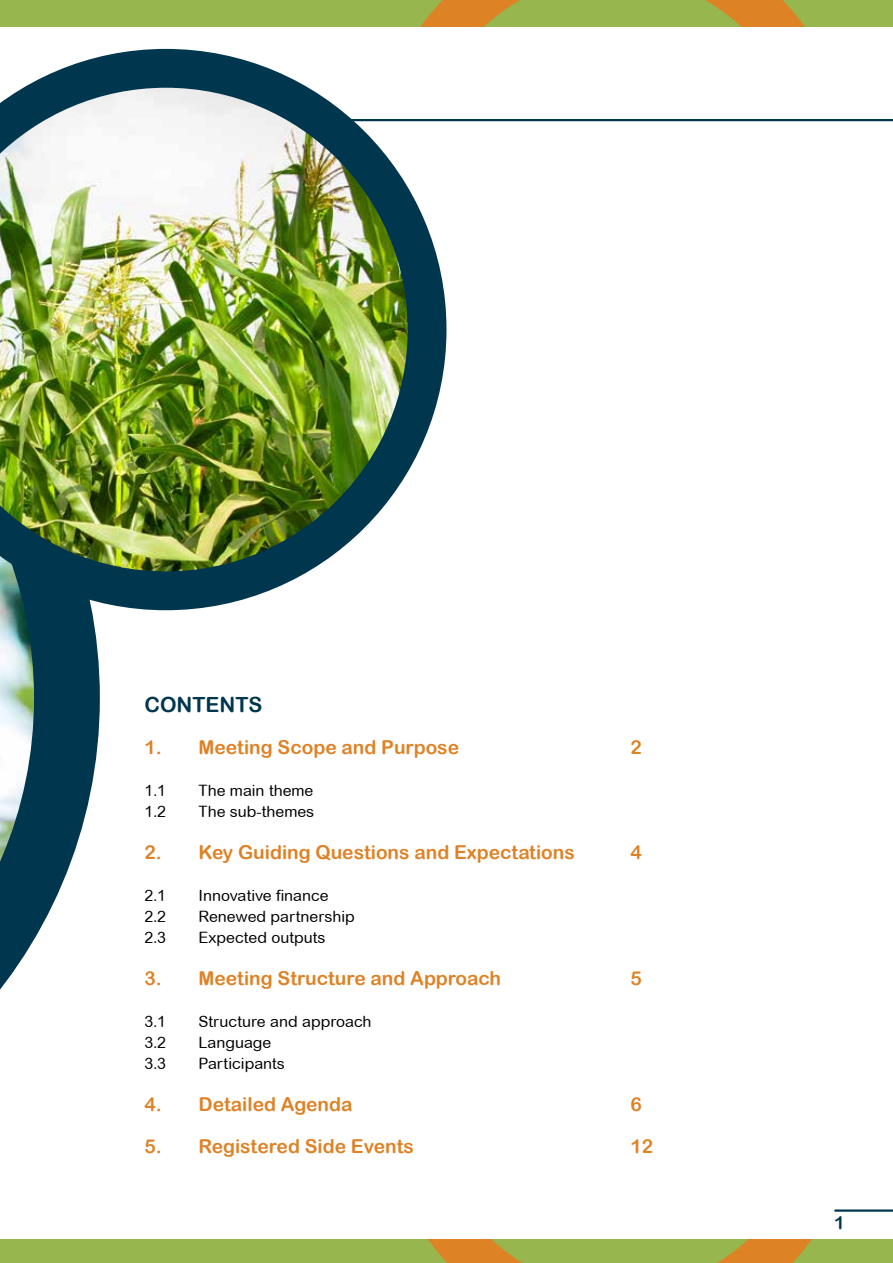
<style>
.page{position:relative;width:893px;height:1263px;background:#fff}
.page>*{position:absolute;margin:0;border:0;box-sizing:border-box;transform-origin:0 0}
.t1{font:20.85px "Arial Rounded MT Bold";color:#00364e}
.t2{font:19.2px "Arial Rounded MT Bold";color:#de8226}
.t3{font:18px "Arial Rounded MT Bold";color:#00364e}
.t4{font:15.75px "Arial Rounded MT";color:#000}
</style>
<div class="page">
<div style="left:0;top:1239px;width:893px;height:24px;background:#97b64d"></div>
<svg style="left:428px;top:1239px;width:384px;height:24px"></svg>
<hr style="left:835px;top:1209px;width:58px;height:3px;background:#00364e">
<div style="left:0;top:0;width:893px;height:26px;background:#97b64d"></div>
<svg style="left:421px;top:0;width:383px;height:26px"></svg>
<hr style="left:0;top:119px;width:893px;height:2px;background:#00364e">
<svg style="left:0;top:610px;width:100px;height:380px"></svg>
<img style="left:0;top:49px;width:446px;height:561px">
<h1 class="t1" style="left:145px;top:692px;width:119px">CONTENTS</h1>
<p class="t2" style="left:145px;top:735px;width:316px">1. Meeting Scope and Purpose</p>
<p class="t2" style="left:631px;top:735px;width:13px">2</p>
<p class="t4" style="left:145px;top:781px;width:23px">1.1</p>
<p class="t4" style="left:199px;top:781px;width:116px">The main theme</p>
<p class="t4" style="left:145px;top:802px;width:23px">1.2</p>
<p class="t4" style="left:199px;top:802px;width:117px">The sub-themes</p>
<p class="t2" style="left:145px;top:840px;width:432px">2. Key Guiding Questions and Expectations</p>
<p class="t2" style="left:631px;top:840px;width:13px">4</p>
<p class="t4" style="left:145px;top:886px;width:23px">2.1</p>
<p class="t4" style="left:199px;top:886px;width:132px">Innovative finance</p>
<p class="t4" style="left:145px;top:907px;width:23px">2.2</p>
<p class="t4" style="left:199px;top:907px;width:158px">Renewed partnership</p>
<p class="t4" style="left:145px;top:928px;width:23px">2.3</p>
<p class="t4" style="left:199px;top:928px;width:128px">Expected outputs</p>
<p class="t2" style="left:145px;top:966px;width:358px">3. Meeting Structure and Approach</p>
<p class="t2" style="left:631px;top:966px;width:13px">5</p>
<p class="t4" style="left:145px;top:1012px;width:23px">3.1</p>
<p class="t4" style="left:199px;top:1012px;width:175px">Structure and approach</p>
<p class="t4" style="left:145px;top:1033px;width:23px">3.2</p>
<p class="t4" style="left:199px;top:1033px;width:74px">Language</p>
<p class="t4" style="left:145px;top:1054px;width:23px">3.3</p>
<p class="t4" style="left:199px;top:1054px;width:88px">Participants</p>
<p class="t2" style="left:145px;top:1092px;width:209px">4. Detailed Agenda</p>
<p class="t2" style="left:631px;top:1092px;width:13px">6</p>
<p class="t2" style="left:145px;top:1134px;width:271px">5. Registered Side Events</p>
<p class="t2" style="left:631px;top:1134px;width:24px">12</p>
<p class="t3" style="left:834px;top:1212px;width:12px">1</p>
</div>
